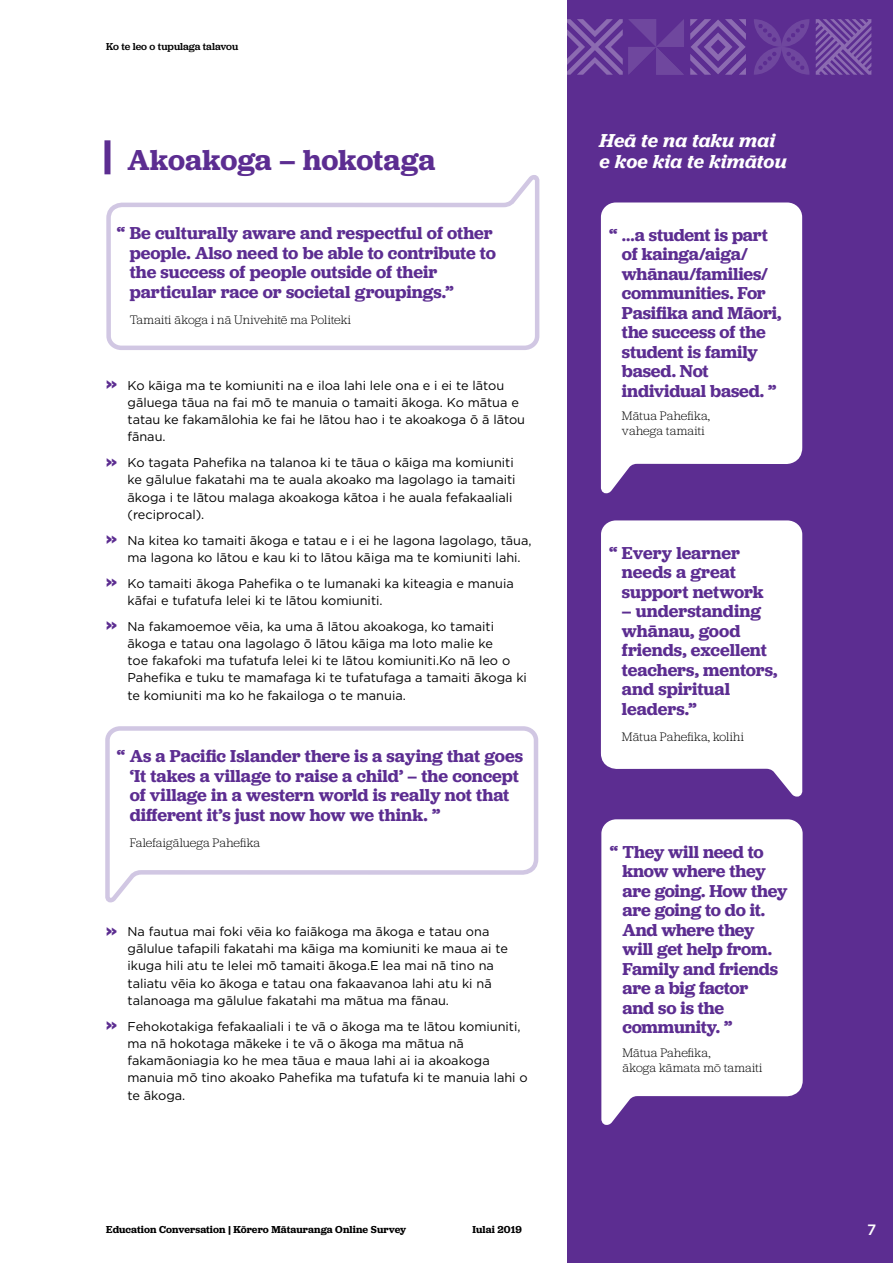
<style>
.page{position:relative;width:893px;height:1263px;background:#fff}
.page>*{position:absolute;margin:0;border:0;box-sizing:border-box;transform-origin:0 0}
.t1{font:600 30px "Jubilat";color:#5c2d91}
.t2{font:italic 600 19.5px/21px "Jubilat";letter-spacing:.01em;color:#fff}
.t3{font:600 18px/19.5px "Jubilat";letter-spacing:-.005em;color:#5c2d91}
.t4{font:500 15px "Gotham";color:#fff}
.t5{font:12.75px/17.2px "Gotham";color:#000}
.t6{font:300 12.75px/15px "Jubilat";letter-spacing:.005em;color:#000}
.t7{font:600 10.5px "Jubilat";letter-spacing:.005em;color:#000}
.t8{font:500 10.5px "Jubilat";letter-spacing:-.01em;color:#000}
.s1{font-family:"Jubilat";font-weight:600;font-size:25.5px;color:#5c2d91}
</style>
<div class="page">
<div style="left:568px;top:0;width:325px;height:1263px;background:#5c2d91"></div>
<svg style="left:104px;top:173px;width:436px;height:177px"></svg>
<svg style="left:105px;top:726px;width:434px;height:177px"></svg>
<svg style="left:600px;top:202px;width:203px;height:292px;background:#eae4f1"></svg>
<svg style="left:601px;top:819px;width:202px;height:306px;background:#f0ebf4"></svg>
<div style="left:104px;top:140px;width:6px;height:34px;background:#5c2d91"></div>
<svg style="left:754px;top:19px;width:55px;height:56px"></svg>
<svg style="left:816px;top:19px;width:55px;height:56px"></svg>
<svg style="left:690px;top:19px;width:56px;height:56px"></svg>
<svg style="left:567px;top:19px;width:117px;height:56px"></svg>
<svg style="left:600px;top:520px;width:203px;height:277px;background:#eae4f1"></svg>
<p class="t8" style="left:106px;top:40px;width:134px">Ko te leo o tupulaga talavou</p>
<h1 class="t1" style="left:127px;top:141px;width:309px">Akoakoga – hokotaga</h1>
<h3 class="t3" style="left:130px;top:223px;width:368px;text-indent:-13px">“ Be culturally aware and respectful of other people. Also need to be able to contribute to the success of people outside of their particular race or societal groupings.”</h3>
<p class="t6" style="left:130px;top:312px;width:223px">Tamaiti ākoga i nā Univehitē ma Politeki</p>
<p class="t5" style="left:128px;top:376px;width:399px;text-indent:-21px"><span class="s1">»</span> Ko kāiga ma te komiuniti na e iloa lahi lele ona e i ei te lātou gāluega tāua na fai mō te manuia o tamaiti ākoga. Ko mātua e tatau ke fakamālohia ke fai he lātou hao i te akoakoga ō ā lātou fānau.</p>
<p class="t5" style="left:128px;top:454px;width:389px;text-indent:-21px"><span class="s1">»</span> Ko tagata Pahefika na talanoa ki te tāua o kāiga ma komiuniti ke gālulue fakatahi ma te auala akoako ma lagolago ia tamaiti ākoga i te lātou malaga akoakoga kātoa i he auala fefakaaliali (reciprocal).</p>
<p class="t5" style="left:128px;top:531px;width:406px;text-indent:-21px"><span class="s1">»</span> Na kitea ko tamaiti ākoga e tatau e i ei he lagona lagolago, tāua, ma lagona ko lātou e kau ki to lātou kāiga ma te komiuniti lahi.</p>
<p class="t5" style="left:128px;top:574px;width:388px;text-indent:-21px"><span class="s1">»</span> Ko tamaiti ākoga Pahefika o te lumanaki ka kiteagia e manuia kāfai e tufatufa lelei ki te lātou komiuniti.</p>
<p class="t5" style="left:128px;top:617px;width:401px;text-indent:-21px"><span class="s1">»</span> Na fakamoemoe vēia, ka uma ā lātou akoakoga, ko tamaiti ākoga e tatau ona lagolago ō lātou kāiga ma loto malie ke<br>toe fakafoki ma tufatufa lelei ki te lātou komiuniti.Ko nā leo o Pahefika e tuku te mamafaga ki te tufatufaga a tamaiti ākoga ki te komiuniti ma ko he fakailoga o te manuia.</p>
<h3 class="t3" style="left:130px;top:746px;width:395px;text-indent:-13px">“ As a Pacific Islander there is a saying that goes ‘It takes a village to raise a child’ – the concept of village in a western world is really not that different it’s just now how we think. ”</h3>
<p class="t6" style="left:130px;top:835px;width:132px">Falefaigāluega Pahefika</p>
<p class="t5" style="left:128px;top:922px;width:382px;text-indent:-21px"><span class="s1">»</span> Na fautua mai foki vēia ko faiākoga ma ākoga e tatau ona gālulue tafapili fakatahi ma kāiga ma komiuniti ke maua ai te ikuga hili atu te lelei mō tamaiti ākoga.E lea mai nā tino na taliatu vēia ko ākoga e tatau ona fakaavanoa lahi atu ki nā talanoaga ma gālulue fakatahi ma mātua ma fānau.</p>
<p class="t5" style="left:128px;top:1017px;width:402px;text-indent:-21px"><span class="s1">»</span> Fehokotakiga fefakaaliali i te vā o ākoga ma te lātou komiuniti, ma nā hokotaga mākeke i te vā o ākoga ma mātua nā fakamāoniagia ko he mea tāua e maua lahi ai ia akoakoga manuia mō tino akoako Pahefika ma tufatufa ki te manuia lahi o te ākoga.</p>
<p class="t7" style="left:106px;top:1222px;width:302px">Education Conversation | Kōrero Mātauranga Online Survey</p>
<p class="t7" style="left:472px;top:1222px;width:51px">Iulai 2019</p>
<h2 class="t2" style="left:600px;top:129px;width:188px">Heā te na taku mai e koe kia te kimātou</h2>
<h3 class="t3" style="left:622px;top:225px;width:161px;text-indent:-13px">“ …a student is part of kainga/aiga/ whānau/families/ communities. For<br>Pasifika and Māori, the success of the student is family based. Not individual based. ”</h3>
<p class="t6" style="left:622px;top:408px;width:90px">Mātua Pahefika, vahega tamaiti</p>
<h3 class="t3" style="left:622px;top:543px;width:143px;text-indent:-13px">“ Every learner needs a great support network</h3>
<h3 class="t3" style="left:622px;top:601px;width:157px">– understanding whānau, good friends, excellent teachers, mentors, and spiritual leaders.”</h3>
<p class="t6" style="left:622px;top:729px;width:124px">Mātua Pahefika, kolihi</p>
<h3 class="t3" style="left:622px;top:841px;width:166px;text-indent:-13px">“ They will need to know where they are going. How they are going to do it.<br>And where they will get help from.<br>Family and friends are a big factor<br>and so is the community. ”</h3>
<p class="t6" style="left:622px;top:1044px;width:141px">Mātua Pahefika,<br>ākoga kāmata mō tamaiti</p>
<p class="t4" style="left:867px;top:1220px;width:11px">7</p>
</div>
